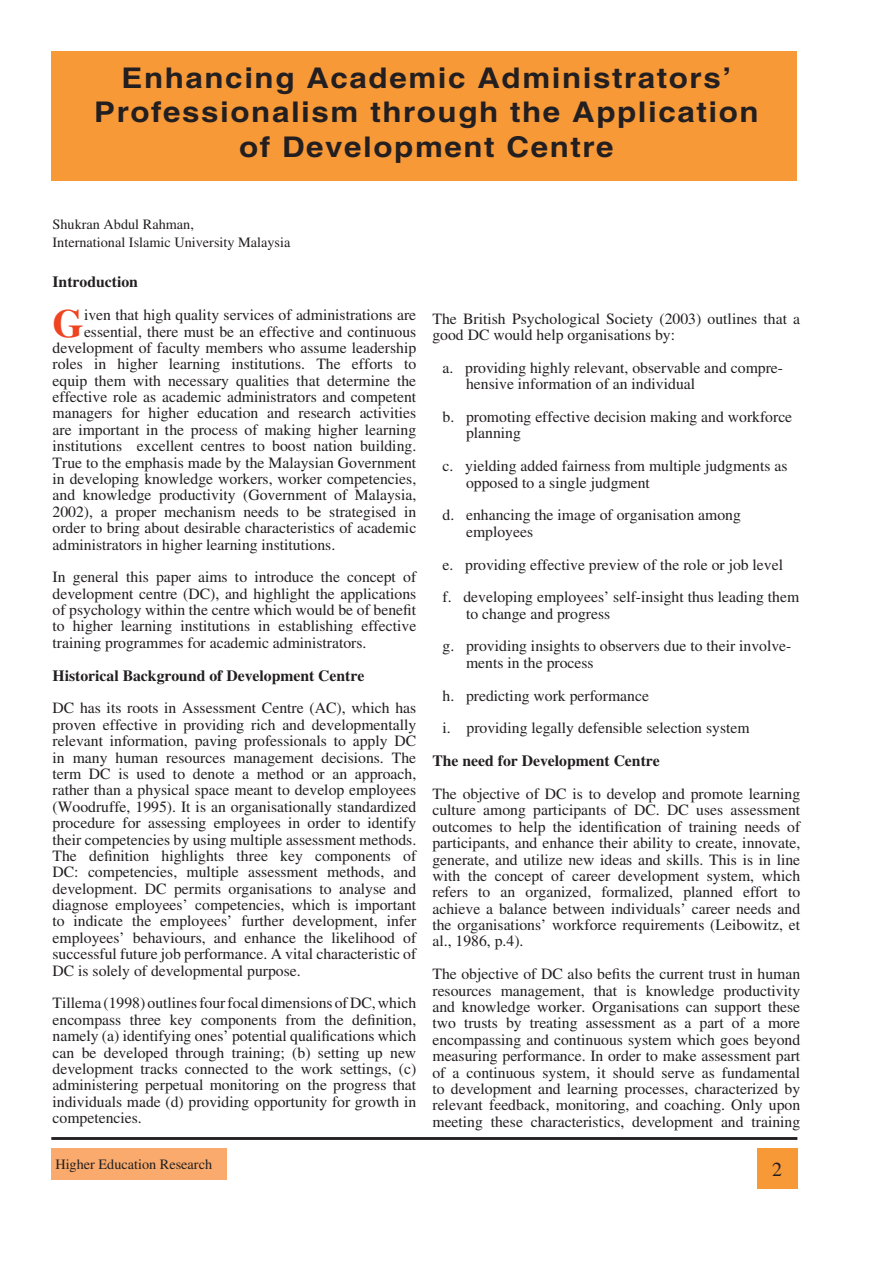
<style>
.page{position:relative;width:893px;height:1263px;background:#fff}
.page>*{position:absolute;margin:0;border:0;box-sizing:border-box;transform-origin:0 0}
.t1{font:700 39.9px "Times New Roman";color:#ef4422}
.t2{font:700 28.5px/34.2px "Arial";letter-spacing:.05em;color:#231f20;text-align:center;scale:1.1 1}
.t3{font:19.95px "Times New Roman";color:#231f20}
.t4{font:15.6px/16.4px "Times New Roman";color:#231f20}
.t5{font:700 15.6px "Times New Roman";color:#231f20}
.t6{font:14.25px/18.6px "Times New Roman";color:#231f20}
</style>
<div class="page">
<div style="left:51px;top:1148px;width:175px;height:31px;background:#f9aa6c"></div>
<div style="left:757px;top:1148px;width:40px;height:41px;background:#f89938"></div>
<hr style="left:51px;top:1137px;width:746px;height:3px;background:#231f20">
<div style="left:51px;top:51px;width:745px;height:129px;background:#f89938"></div>
<h2 class="t2" style="left:94px;top:64px;width:605px">Enhancing Academic Administrators’<br>Professionalism through the Application of Development Centre</h2>
<p class="t6" style="left:53px;top:216px;width:239px">Shukran Abdul Rahman,<br>International Islamic University Malaysia</p>
<p class="t5" style="left:53px;top:276px;width:87px">Introduction</p>
<h1 class="t1" style="left:53px;top:309px;width:33px">G</h1>
<p class="t4" style="left:84px;top:308px;width:334px">iven that high quality services of administrations are</p>
<p class="t4" style="left:84px;top:325px;width:334px">essential, there must be an effective and continuous</p>
<p class="t4" style="left:53px;top:341px;width:365px">development of faculty members who assume leadership</p>
<p class="t4" style="left:53px;top:357px;width:365px">roles in higher learning institutions. The efforts to</p>
<p class="t4" style="left:53px;top:374px;width:365px">equip them with necessary qualities that determine the</p>
<p class="t4" style="left:53px;top:390px;width:365px">effective role as academic administrators and competent</p>
<p class="t4" style="left:53px;top:407px;width:365px">managers for higher education and research activities</p>
<p class="t4" style="left:53px;top:423px;width:365px">are important in the process of making higher learning</p>
<p class="t4" style="left:53px;top:439px;width:365px">institutions excellent centres to boost nation building.</p>
<p class="t4" style="left:53px;top:456px;width:365px">True to the emphasis made by the Malaysian Government</p>
<p class="t4" style="left:53px;top:472px;width:365px">in developing knowledge workers, worker competencies,</p>
<p class="t4" style="left:53px;top:489px;width:365px">and knowledge productivity (Government of Malaysia,</p>
<p class="t4" style="left:53px;top:505px;width:365px">2002), a proper mechanism needs to be strategised in</p>
<p class="t4" style="left:53px;top:521px;width:365px">order to bring about desirable characteristics of academic</p>
<p class="t4" style="left:53px;top:538px;width:284px">administrators in higher learning institutions.</p>
<p class="t4" style="left:53px;top:570px;width:365px;text-align:justify">In general this paper aims to introduce the concept of development centre (DC), and highlight the applications of psychology within the centre which would be of benefit to higher learning institutions in establishing effective training programmes for academic administrators.</p>
<p class="t5" style="left:53px;top:670px;width:313px">Historical Background of Development Centre</p>
<p class="t4" style="left:53px;top:702px;width:365px;text-align:justify">DC has its roots in Assessment Centre (AC), which has proven effective in providing rich and developmentally relevant information, paving professionals to apply DC in many human resources management decisions. The term DC is used to denote a method or an approach, rather than a physical space meant to develop employees (Woodruffe, 1995). It is an organisationally standardized procedure for assessing employees in order to identify their competencies by using multiple assessment methods.<br>The definition highlights three key components of DC: competencies, multiple assessment methods, and development. DC permits organisations to analyse and diagnose employees’ competencies, which is important to indicate the employees’ further development, infer employees’ behaviours, and enhance the likelihood of successful future job performance. A vital characteristic of DC is solely of developmental purpose.</p>
<p class="t4" style="left:53px;top:997px;width:365px;text-align:justify">Tillema (1998) outlinesfourfocal dimensions of DC,which encompass three key components from the definition, namely (a) identifying ones’ potential qualifications which can be developed through training; (b) setting up new development tracks connected to the work settings, (c) administering perpetual monitoring on the progress that individuals made (d) providing opportunity for growth in competencies.</p>
<p class="t4" style="left:432px;top:312px;width:369px">The British Psychological Society (2003) outlines that a good DC would help organisations by:</p>
<p class="t4" style="left:466px;top:361px;width:318px;text-indent:-24px">a. providing highly relevant, observable and compre&shy;hensive information of an individual</p>
<p class="t4" style="left:466px;top:410px;width:328px;text-indent:-24px">b. promoting effective decision making and workforce planning</p>
<p class="t4" style="left:466px;top:459px;width:323px;text-indent:-24px">c. yielding added fairness from multiple judgments as opposed to a single judgment</p>
<p class="t4" style="left:466px;top:509px;width:276px;text-indent:-24px">d. enhancing the image of organisation among employees</p>
<p class="t4" style="left:442px;top:550px;width:358px;line-height:32.7px">e. providing effective preview of the role or job level<br>f. developing employees’ self-insight thus leading them</p>
<p class="t4" style="left:442px;top:599px;width:350px;line-height:32.7px;text-indent:24px">to change and progress<br>g. providing insights to observers due to their involve-</p>
<p class="t4" style="left:442px;top:648px;width:308px;line-height:32.7px;text-indent:24px">ments in the process<br>h. predicting work performance<br>i. providing legally defensible selection system</p>
<p class="t5" style="left:432px;top:755px;width:229px">The need for Development Centre</p>
<p class="t4" style="left:432px;top:787px;width:369px;text-align:justify">The objective of DC is to develop and promote learning culture among participants of DC. DC uses assessment outcomes to help the identification of training needs of participants, and enhance their ability to create, innovate, generate, and utilize new ideas and skills. This is in line with the concept of career development system, which refers to an organized, formalized, planned effort to achieve a balance between individuals’ career needs and the organisations’ workforce requirements (Leibowitz, et al., 1986, p.4).</p>
<p class="t4" style="left:432px;top:967px;width:369px;text-align:justify">The objective of DC also befits the current trust in human resources management, that is knowledge productivity and knowledge worker. Organisations can support these two trusts by treating assessment as a part of a more encompassing and continuous system which goes beyond measuring performance. In order to make assessment part of a continuous system, it should serve as fundamental to development and learning processes, characterized by relevant feedback, monitoring, and coaching. Only upon meeting these characteristics, development and training</p>
<p class="t6" style="left:55px;top:1156px;width:158px">Higher Education Research</p>
<p class="t3" style="left:772px;top:1162px;width:11px">2</p>
</div>
